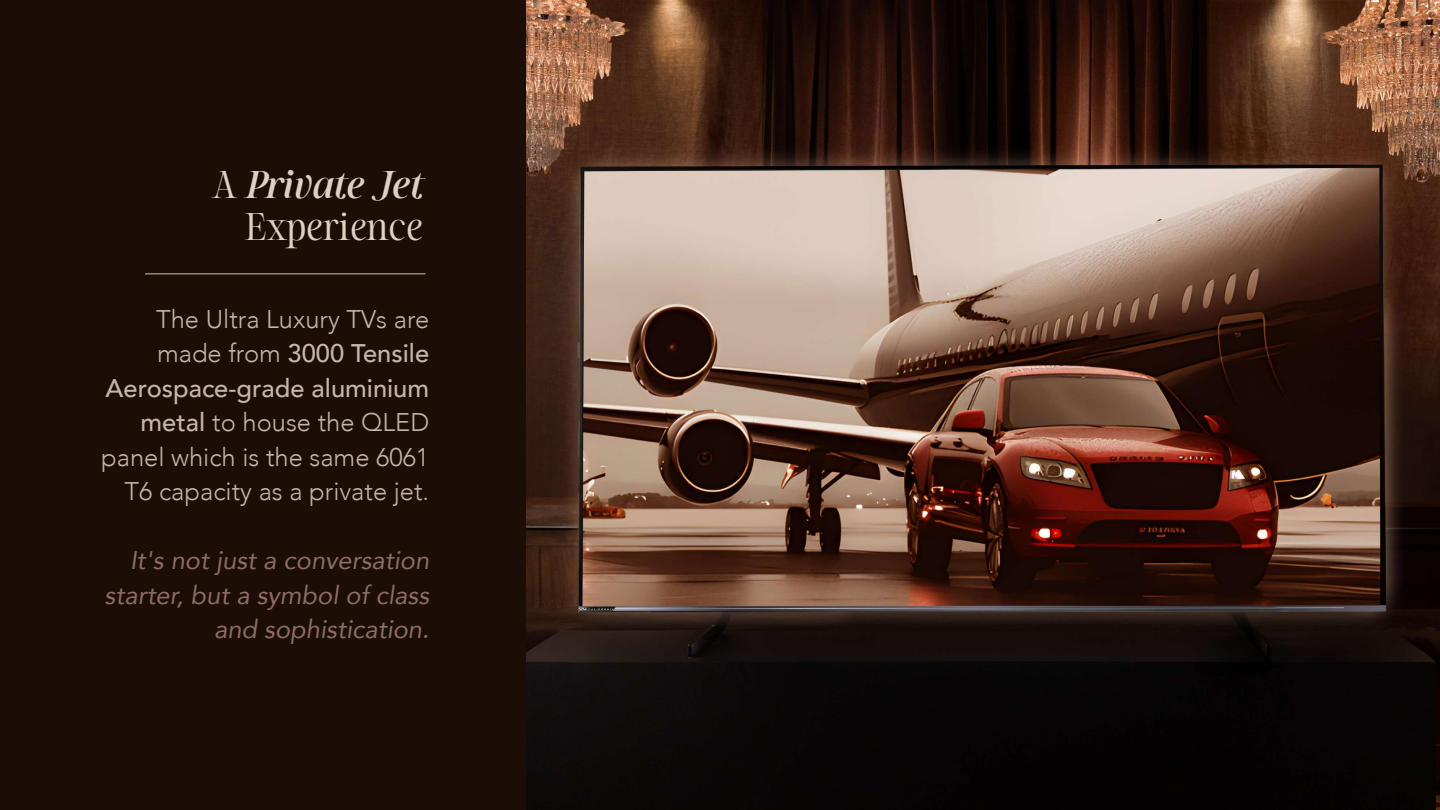
<style>
.page{position:relative;width:1440px;height:810px;background:#fff}
.page>*{position:absolute;margin:0;border:0;box-sizing:border-box;transform-origin:0 0}
.t1{font:300 35.25px/42.3px "Sharpe PERSONAL";color:#dfd0c5;text-align:right}
.t2{font:300 25.5px/34.5px "Avenir";color:#c6b5aa;text-align:right}
.t3{font:italic 25.5px/34.5px "Avenir";color:#8e6c66;text-align:right}
.s1{font-weight:500;font-style:italic}
.s2{font-weight:500}
</style>
<div class="page">
<img style="left:526px;top:0;width:914px;height:810px">
<div style="left:0;top:0;width:526px;height:810px;background:#1c0d07"></div>
<img style="left:0;top:809px;width:914px;height:1px">
<hr style="left:145px;top:274px;width:281px;height:1px;background:#ccbcaf">
<h1 class="t1" style="left:213px;top:165px;width:211px">A <span class="s1">Private Jet<br></span>Experience</h1>
<p class="t2" style="left:101px;top:302px;width:330px">The Ultra Luxury TVs are made from <span class="s2">3000 Tensile<br>Aerospace-grade aluminium metal</span> to house the QLED panel which is the same 6061<br>T6 capacity as a private jet.</p>
<p class="t3" style="left:105px;top:543px;width:326px">It's not just a conversation starter, but a symbol of class and sophistication.</p>
</div>
